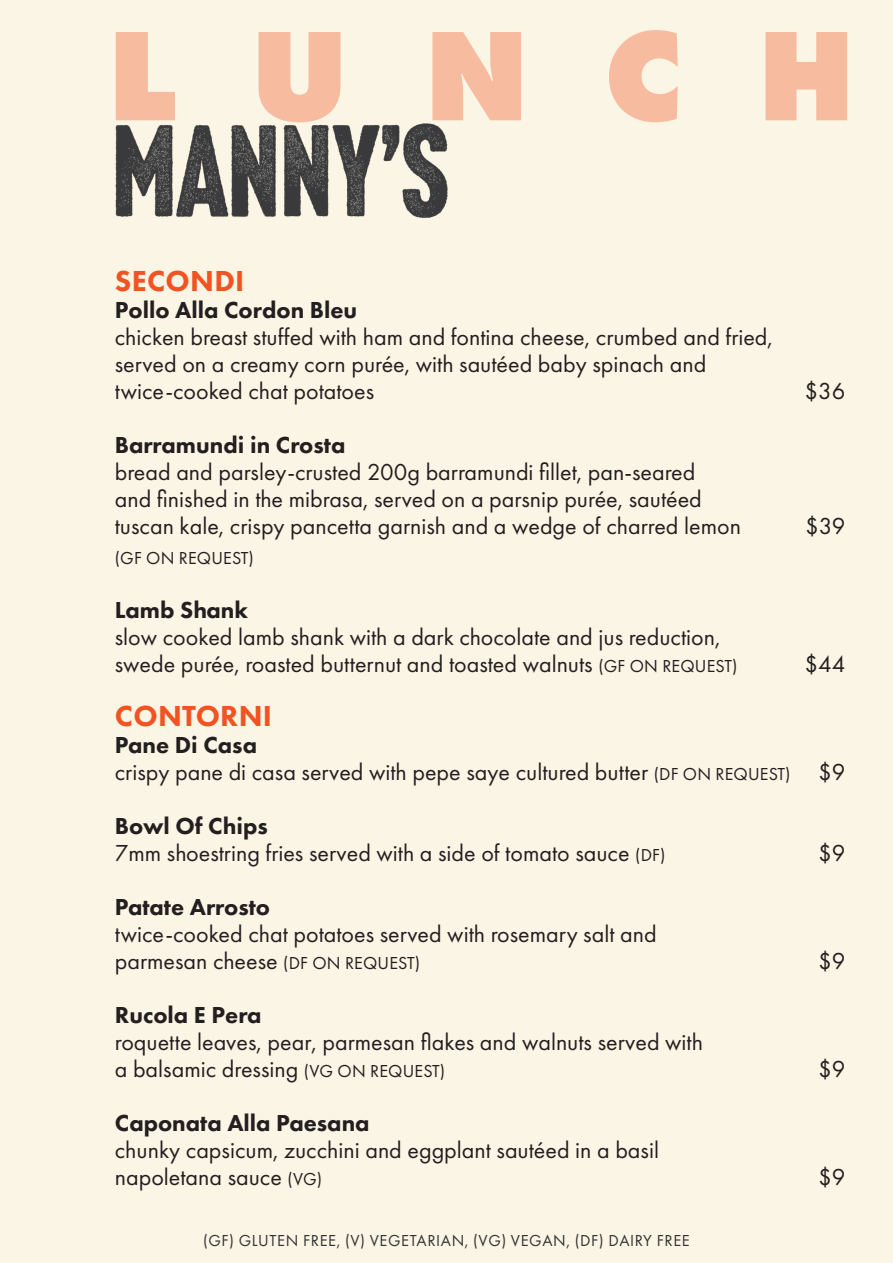
<style>
.page{position:relative;width:893px;height:1263px;background:#fbf5e5}
.page>*{position:absolute;margin:0;border:0;box-sizing:border-box;transform-origin:0 0}
.t1{font:800 30px "Futura PT";letter-spacing:.01em;color:#f15422}
.t2{font:24px "Futura PT";color:#231f20}
.t3{font:800 24px "Futura PT";color:#231f20}
.t4{font:18px "Futura PT";letter-spacing:.01em;color:#231f20}
.t5{font:16.5px "Futura PT";letter-spacing:.035em;color:#323332}
.s1{font-size:18px}
</style>
<div class="page">
<svg style="left:116px;top:30px;width:731px;height:92px;fill:#fbf5e5"></svg>
<img style="left:106px;top:112px;width:351px;height:116px">
<p class="t1" style="left:115px;top:262px;width:131px">SECONDI</p>
<p class="t3" style="left:115px;top:295px;width:244px">Pollo Alla Cordon Bleu</p>
<p class="t2" style="left:115px;top:322px;width:660px">chicken breast stuffed with ham and fontina cheese, crumbed and fried,</p>
<p class="t2" style="left:115px;top:349px;width:593px">served on a creamy corn purée, with sautéed baby spinach and</p>
<p class="t2" style="left:115px;top:376px;width:261px">twice-cooked chat potatoes</p>
<p class="t2" style="left:804px;top:376px;width:42px">$36</p>
<p class="t3" style="left:115px;top:430px;width:232px">Barramundi in Crosta</p>
<p class="t2" style="left:115px;top:457px;width:582px">bread and parsley-crusted 200g barramundi fillet, pan-seared</p>
<p class="t2" style="left:115px;top:484px;width:589px">and finished in the mibrasa, served on a parsnip purée, sautéed</p>
<p class="t2" style="left:115px;top:511px;width:628px">tuscan kale, crispy pancetta garnish and a wedge of charred lemon</p>
<p class="t2" style="left:805px;top:511px;width:42px">$39</p>
<p class="t4" style="left:115px;top:547px;width:141px">(GF ON REQUEST)</p>
<p class="t3" style="left:115px;top:595px;width:135px">Lamb Shank</p>
<p class="t2" style="left:115px;top:622px;width:607px">slow cooked lamb shank with a dark chocolate and jus reduction,</p>
<p class="t2" style="left:115px;top:649px;width:624px">swede purée, roasted butternut and toasted walnuts <span class="s1">(GF ON REQUEST)</span></p>
<p class="t2" style="left:804px;top:649px;width:42px">$44</p>
<p class="t1" style="left:115px;top:697px;width:159px">CONTORNI</p>
<p class="t3" style="left:115px;top:730px;width:144px">Pane Di Casa</p>
<p class="t2" style="left:115px;top:757px;width:732px">crispy pane di casa served with pepe saye cultured butter <span class="s1">(DF ON REQUEST)</span> $9</p>
<p class="t3" style="left:115px;top:811px;width:155px">Bowl Of Chips</p>
<p class="t2" style="left:115px;top:838px;width:552px">7mm shoestring fries served with a side of tomato sauce <span class="s1">(DF)</span></p>
<p class="t2" style="left:818px;top:838px;width:29px">$9</p>
<p class="t3" style="left:115px;top:892px;width:157px">Patate Arrosto</p>
<p class="t2" style="left:115px;top:919px;width:543px">twice-cooked chat potatoes served with rosemary salt and</p>
<p class="t2" style="left:115px;top:946px;width:307px">parmesan cheese <span class="s1">(DF ON REQUEST)</span></p>
<p class="t2" style="left:818px;top:946px;width:29px">$9</p>
<p class="t3" style="left:115px;top:1000px;width:148px">Rucola E Pera</p>
<p class="t2" style="left:115px;top:1027px;width:590px">roquette leaves, pear, parmesan flakes and walnuts served with</p>
<p class="t2" style="left:115px;top:1054px;width:332px">a balsamic dressing <span class="s1">(VG ON REQUEST)</span></p>
<p class="t2" style="left:818px;top:1054px;width:29px">$9</p>
<p class="t3" style="left:115px;top:1108px;width:256px">Caponata Alla Paesana</p>
<p class="t2" style="left:115px;top:1135px;width:546px">chunky capsicum, zucchini and eggplant sautéed in a basil</p>
<p class="t2" style="left:115px;top:1162px;width:209px">napoletana sauce <span class="s1">(VG)</span></p>
<p class="t2" style="left:818px;top:1162px;width:29px">$9</p>
<p class="t5" style="left:203px;top:1230px;width:488px">(GF) GLUTEN FREE, (V) VEGETARIAN, (VG) VEGAN, (DF) DAIRY FREE</p>
</div>
